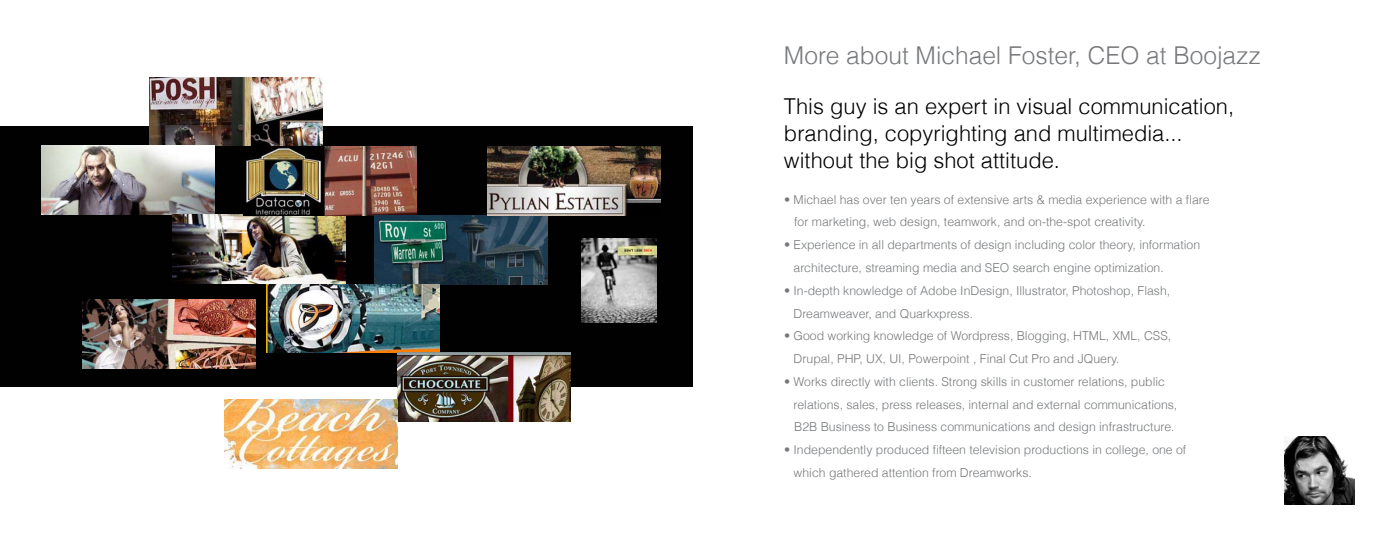
<style>
.page{position:relative;width:1386px;height:536px;background:#fff}
.page>*{position:absolute;margin:0;border:0;box-sizing:border-box;transform-origin:0 0}
.t1{font:300 24.5px "Helvetica";color:#76787b}
.t2{font:300 21.88px/27.1px "Helvetica";color:#000}
.t3{font:300 12.25px/22.8px "Helvetica";color:#76787b}
</style>
<div class="page">
<div style="left:0;top:127px;width:693px;height:260px;background:#010101"></div>
<img style="left:149px;top:77px;width:174px;height:69px">
<img style="left:41px;top:146px;width:173px;height:68px">
<img style="left:172px;top:214px;width:173px;height:69px">
<img style="left:244px;top:146px;width:173px;height:69px">
<img style="left:375px;top:215px;width:173px;height:69px">
<img style="left:266px;top:284px;width:173px;height:68px">
<img style="left:397px;top:353px;width:173px;height:68px">
<img style="left:487px;top:146px;width:173px;height:69px">
<img style="left:82px;top:299px;width:173px;height:69px">
<img style="left:224px;top:399px;width:173px;height:69px">
<img style="left:581px;top:238px;width:75px;height:84px">
<img style="left:1284px;top:436px;width:70px;height:68px">
<h1 class="t1" style="left:784px;top:40px;width:478px">More about Michael Foster, CEO at Boojazz</h1>
<h2 class="t2" style="left:784px;top:92px;width:452px">This guy is an expert in visual communication, branding, copyrighting and multimedia... without the big shot attitude.</h2>
<p class="t3" style="left:794px;top:188px;width:417px;text-indent:-10px">• Michael has over ten years of extensive arts &amp; media experience with a flare for marketing, web design, teamwork, and on-the-spot creativity.</p>
<p class="t3" style="left:794px;top:233px;width:408px;text-indent:-10px">• Experience in all departments of design including color theory, information architecture, streaming media and SEO search engine optimization.</p>
<p class="t3" style="left:794px;top:279px;width:378px;text-indent:-10px">• In-depth knowledge of Adobe InDesign, Illustrator, Photoshop, Flash,<br>Dreamweaver, and Quarkxpress.</p>
<p class="t3" style="left:794px;top:324px;width:379px;text-indent:-10px">• Good working knowledge of Wordpress, Blogging, HTML, XML, CSS,<br>Drupal, PHP, UX, UI, Powerpoint , Final Cut Pro and JQuery.</p>
<p class="t3" style="left:794px;top:370px;width:385px;text-indent:-10px">• Works directly with clients. Strong skills in customer relations, public relations, sales, press releases, internal and external communications,<br>B2B Business to Business communications and design infrastructure.</p>
<p class="t3" style="left:794px;top:438px;width:394px;text-indent:-10px">• Independently produced fifteen television productions in college, one of which gathered attention from Dreamworks.</p>
</div>
